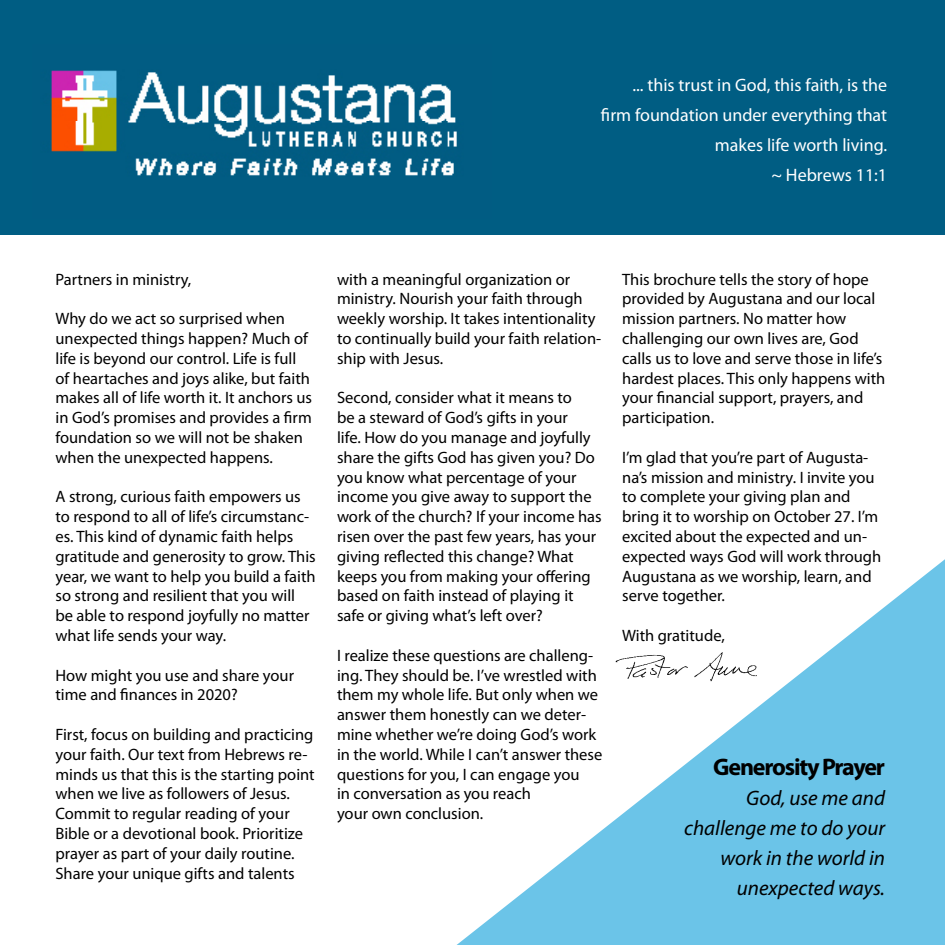
<style>
.page{position:relative;width:945px;height:945px;background:#fff}
.page>*{position:absolute;margin:0;border:0;box-sizing:border-box;transform-origin:0 0}
.t1{font:700 24px "Myriad Pro";letter-spacing:-.05em;color:#000}
.t2{font:italic 21px/30px "Myriad Pro";color:#000;text-align:right}
.t3{font:18px/30px "Myriad Pro";color:#fff;text-align:right}
.t4{font:16.5px/19.8px "Myriad Pro";color:#000}
</style>
<div class="page">
<div style="left:0;top:0;width:945px;height:235px;background:#005d83"></div>
<svg style="left:457px;top:559px;width:488px;height:386px;fill:#6bc4e8"></svg>
<img style="left:593px;top:628px;width:171px;height:76px">
<img style="left:51px;top:70px;width:406px;height:106px">
<p class="t3" style="left:601px;top:69px;width:288px">... this trust in God, this faith, is the firm foundation under everything that makes life worth living.<br>~ Hebrews 11:1</p>
<p class="t4" style="left:56px;top:269px;width:137px">Partners in ministry,</p>
<p class="t4" style="left:56px;top:309px;width:258px">Why do we act so surprised when unexpected things happen? Much of life is beyond our control. Life is full of heartaches and joys alike, but faith makes all of life worth it. It anchors us in God’s promises and provides a firm foundation so we will not be shaken when the unexpected happens.</p>
<p class="t4" style="left:56px;top:487px;width:262px">A strong, curious faith empowers us to respond to all of life’s circumstanc&shy;es. This kind of dynamic faith helps gratitude and generosity to grow. This year, we want to help you build a faith so strong and resilient that you will be able to respond joyfully no matter what life sends your way.</p>
<p class="t4" style="left:56px;top:665px;width:240px">How might you use and share your time and finances in 2020?</p>
<p class="t4" style="left:56px;top:724px;width:261px">First, focus on building and practicing your faith. Our text from Hebrews re&shy;minds us that this is the starting point when we live as followers of Jesus.<br>Commit to regular reading of your Bible or a devotional book. Prioritize prayer as part of your daily routine.<br>Share your unique gifts and talents</p>
<p class="t4" style="left:337px;top:269px;width:266px">with a meaningful organization or ministry. Nourish your faith through weekly worship. It takes intentionality to continually build your faith relation&shy;ship with Jesus.</p>
<p class="t4" style="left:337px;top:388px;width:266px">Second, consider what it means to<br>be a steward of God’s gifts in your<br>life. How do you manage and joyfully share the gifts God has given you? Do you know what percentage of your income you give away to support the work of the church? If your income has risen over the past few years, has your giving reflected this change? What keeps you from making your offering based on faith instead of playing it safe or giving what’s left over?</p>
<p class="t4" style="left:337px;top:645px;width:267px">I realize these questions are challeng&shy;ing. They should be. I’ve wrestled with them my whole life. But only when we answer them honestly can we deter&shy;mine whether we’re doing God’s work in the world. While I can’t answer these questions for you, I can engage you<br>in conversation as you reach<br>your own conclusion.</p>
<p class="t4" style="left:622px;top:269px;width:265px">This brochure tells the story of hope provided by Augustana and our local mission partners. No matter how challenging our own lives are, God calls us to love and serve those in life’s hardest places. This only happens with your financial support, prayers, and participation.</p>
<p class="t4" style="left:622px;top:447px;width:261px">I’m glad that you’re part of Augusta&shy;na’s mission and ministry. I invite you to complete your giving plan and bring it to worship on October 27. I’m excited about the expected and un&shy;expected ways God will work through Augustana as we worship, learn, and serve together.</p>
<p class="t4" style="left:622px;top:625px;width:104px">With gratitude,</p>
<h1 class="t1" style="left:713px;top:751px;width:173px">Generosity Prayer</h1>
<p class="t2" style="left:684px;top:783px;width:202px">God, use me and challenge me to do your work in the world in unexpected ways.</p>
</div>
